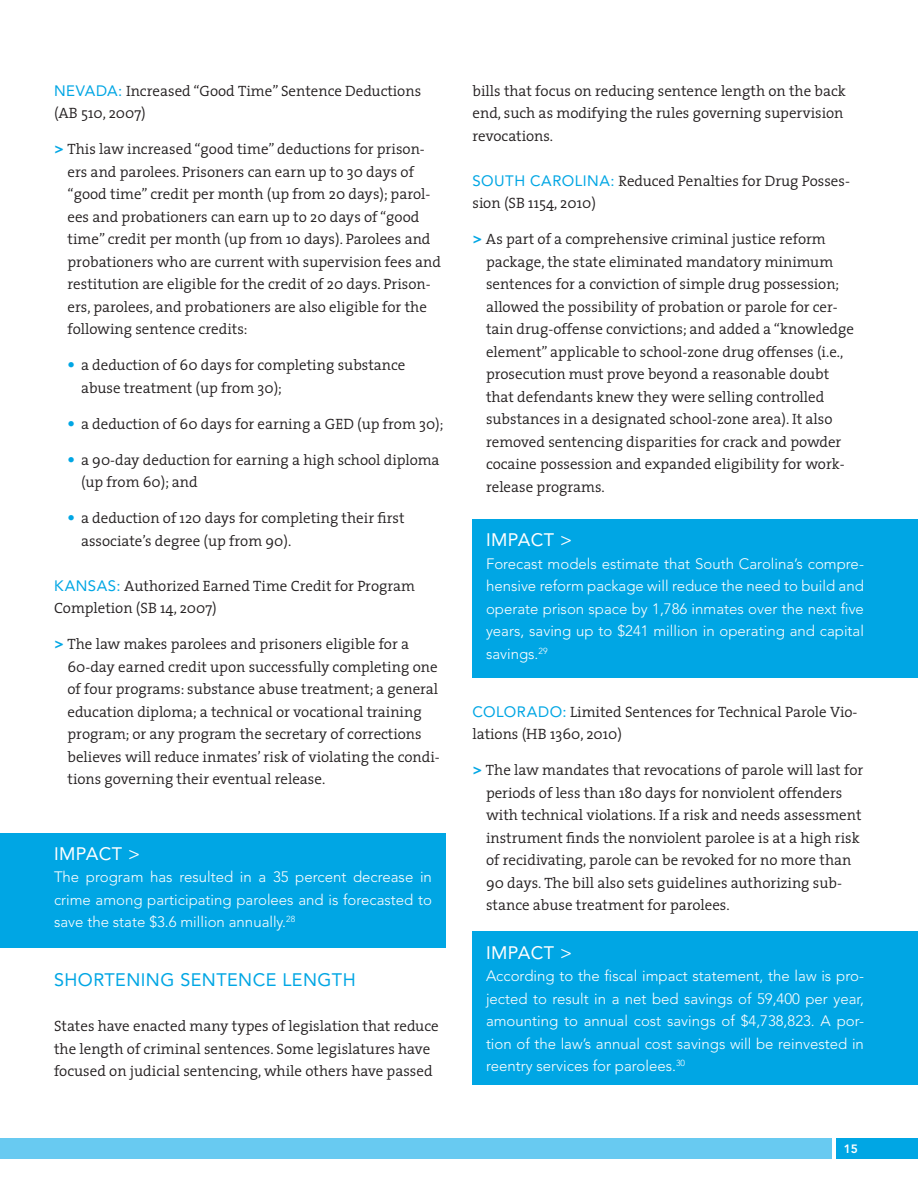
<style>
.page{position:relative;width:918px;height:1188px;background:#fff}
.page>*{position:absolute;margin:0;border:0;box-sizing:border-box;transform-origin:0 0}
.Subhead_-_Sans{font:18px "Avenir LT Std";letter-spacing:.025em;color:#00a6e4}
.Subhead_-_Sans_-_whi{font:18px "Avenir LT Std";letter-spacing:.025em;color:#fff}
.Body_-_bullets{font:300 15px/22.5px "The Serif";color:#231f20}
.Body_-_sans{font:300 15px/22.5px "Avenir LT Std";color:#fff;text-align:justify}
.Body-1st_Para-no_ind{font:300 15px/22.5px "The Serif";color:#231f20}
.t1{font:800 12px "Avenir LT Std";color:#fff}
.s1{font-family:"Avenir LT Std";font-weight:400;color:#00a6e4}
.s2{font-family:"Avenir LT Std";font-weight:800;color:#00a6e4}
</style>
<div class="page">
<div style="left:0;top:1138px;width:832px;height:20px;background:#68caf1"></div>
<div style="left:836px;top:1138px;width:82px;height:20px;background:#00a6e4"></div>
<div style="left:0;top:833px;width:446px;height:115px;background:#00a6e4"></div>
<div style="left:472px;top:519px;width:446px;height:158px;background:#00a6e4"></div>
<div style="left:472px;top:932px;width:446px;height:153px;background:#00a6e4"></div>
<p class="Body-1st_Para-no_ind" style="left:54px;top:80px;width:369px"><span class="s1">N EVADA:</span> Increased “Good Time” Sentence Deductions (AB 510, 2007)</p>
<p class="Body_-_bullets" style="left:68px;top:138px;width:375px;text-indent:-14px"><span class="s2">&gt;</span> This law increased “good time” deductions for prison&shy;ers and parolees. Prisoners can earn up to 30 days of “good time” credit per month (up from 20 days); parol&shy;ees and probationers can earn up to 20 days of “good time” credit per month (up from 10 days). Parolees and probationers who are current with supervision fees and restitution are eligible for the credit of 20 days. Prison&shy;ers, parolees, and probationers are also eligible for the following sentence credits:</p>
<p class="Body_-_bullets" style="left:81px;top:354px;width:326px;text-indent:-14px"><span class="s2">•</span> a deduction of 60 days for completing substance abuse treatment (up from 30);</p>
<p class="Body_-_bullets" style="left:68px;top:413px;width:378px"><span class="s2">•</span> a deduction of 60 days for earning a GED (up from 30);</p>
<p class="Body_-_bullets" style="left:81px;top:449px;width:360px;text-indent:-14px"><span class="s2">•</span> a 90-day deduction for earning a high school diploma (up from 60); and</p>
<p class="Body_-_bullets" style="left:81px;top:507px;width:325px;text-indent:-14px"><span class="s2">•</span> a deduction of 120 days for completing their first associate’s degree (up from 90).</p>
<p class="Body-1st_Para-no_ind" style="left:54px;top:575px;width:363px"><span class="s1">KANSAS:</span> Authorized Earned Time Credit for Program<br>Completion (SB 14, 2007)</p>
<p class="Body_-_bullets" style="left:68px;top:633px;width:374px;text-indent:-14px"><span class="s2">&gt;</span> The law makes parolees and prisoners eligible for a 60-day earned credit upon successfully completing one of four programs: substance abuse treatment; a general education diploma; a technical or vocational training program; or any program the secretary of corrections believes will reduce inmates’ risk of violating the condi&shy;tions governing their eventual release.</p>
<p class="Subhead_-_Sans_-_whi" style="left:54px;top:843px;width:88px">IMPACT &gt;</p>
<p class="Body_-_sans" style="left:54px;top:866px;width:380px">The program has resulted in a 35 percent decrease in crime among participating parolees and is forecasted to save the state $3.6 million annually.<sup>28</sup></p>
<p class="Subhead_-_Sans" style="left:54px;top:969px;width:303px">SHORTENING SENTENCE LENGTH</p>
<p class="Body-1st_Para-no_ind" style="left:54px;top:1015px;width:386px">States have enacted many types of legislation that reduce the length of criminal sentences. Some legislatures have focused on judicial sentencing, while others have passed</p>
<p class="Body-1st_Para-no_ind" style="left:472px;top:80px;width:375px">bills that focus on reducing sentence length on the back end, such as modifying the rules governing supervision revocations.</p>
<p class="Body-1st_Para-no_ind" style="left:472px;top:170px;width:379px"><span class="s1">SOUTH CAROLINA:</span> Reduced Penalties for Drug Posses&shy;sion (SB 1154, 2010)</p>
<p class="Body_-_bullets" style="left:486px;top:228px;width:370px;text-indent:-14px"><span class="s2">&gt;</span> As part of a comprehensive criminal justice reform package, the state eliminated mandatory minimum sentences for a conviction of simple drug possession; allowed the possibility of probation or parole for cer&shy;tain drug-offense convictions; and added a “knowledge element” applicable to school-zone drug offenses (i.e., prosecution must prove beyond a reasonable doubt that defendants knew they were selling controlled<br>sub- stances in a designated school-zone area). It also removed sentencing disparities for crack and powder cocaine possession and expanded eligibility for work&shy;release programs.</p>
<p class="Subhead_-_Sans_-_whi" style="left:486px;top:529px;width:88px">IMPACT &gt;</p>
<p class="Body_-_sans" style="left:486px;top:552px;width:380px">Forecast models estimate that South Carolina’s compre&shy;hensive reform package will reduce the need to build and operate prison space by 1,786 inmates over the next five years, saving up to $241 million in operating and capital savings.<sup>29</sup></p>
<p class="Body-1st_Para-no_ind" style="left:472px;top:701px;width:387px"><span class="s1">COLORAD O:</span> Limited Sentences for Technical Parole Vio&shy;lations (HB 1360, 2010)</p>
<p class="Body_-_bullets" style="left:486px;top:759px;width:379px;text-indent:-14px"><span class="s2">&gt;</span> The law mandates that revocations of parole will last for periods of less than 180 days for nonviolent offenders with technical violations. If a risk and needs assessment instrument finds the nonviolent parolee is at a high risk of recidivating, parole can be revoked for no more than 90 days. The bill also sets guidelines authorizing sub&shy;stance abuse treatment for parolees.</p>
<p class="Subhead_-_Sans_-_whi" style="left:486px;top:942px;width:88px">IMPACT &gt;</p>
<p class="Body_-_sans" style="left:486px;top:965px;width:380px">According to the fiscal impact statement, the law is pro&shy;jected to result in a net bed savings of 59,400 per year, amounting to annual cost savings of $4,738,823. A por&shy;tion of the law’s annual cost savings will be reinvested in reentry services for parolees.<sup>30</sup></p>
<p class="t1" style="left:844px;top:1141px;width:14px">15</p>
</div>
